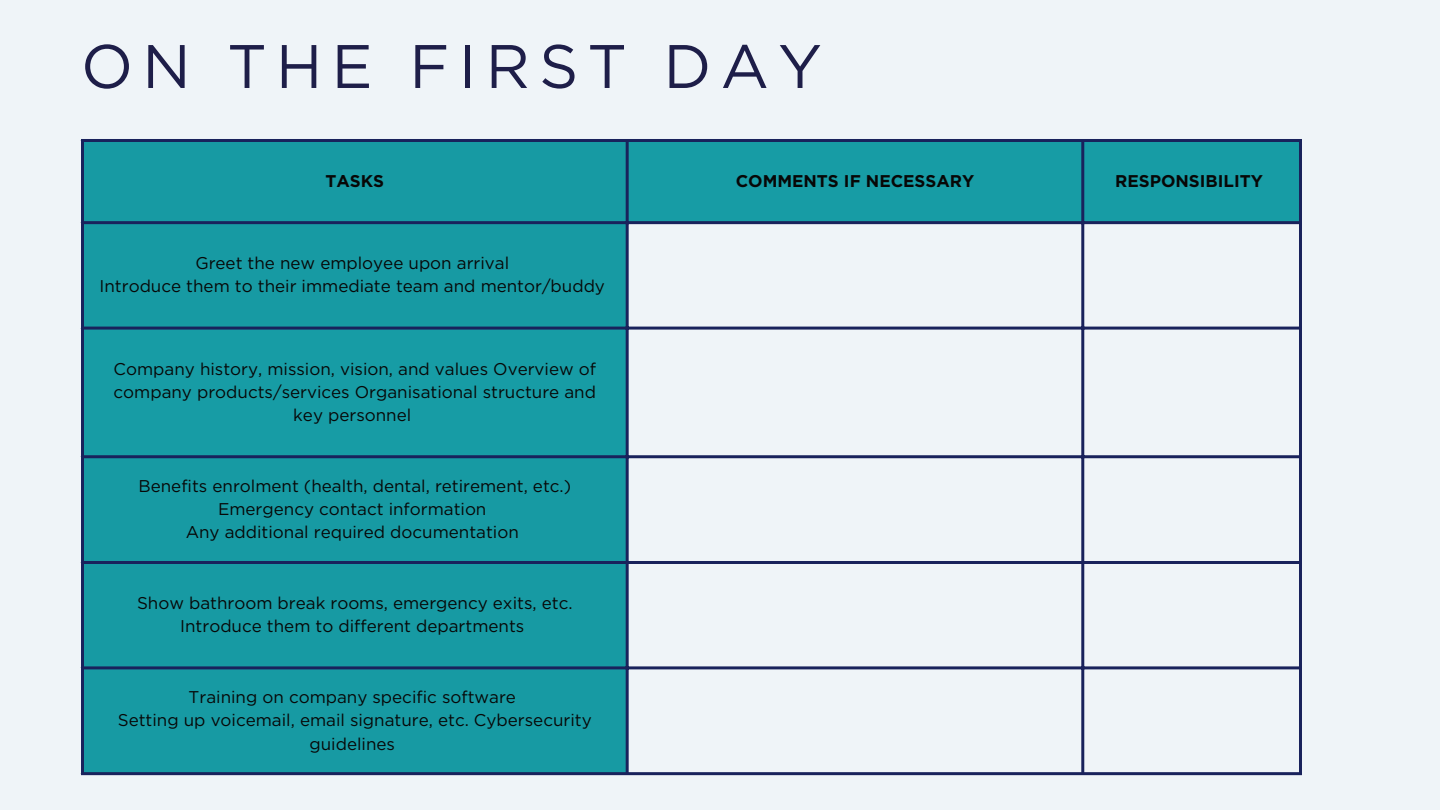
<style>
.page{position:relative;width:1440px;height:810px;background:#eff4f8}
.page>*{position:absolute;margin:0;border:0;box-sizing:border-box;transform-origin:0 0}
.t1{font:61.3px "Gotham";letter-spacing:.15em;color:#1e1e49}
.t2{font:17px/23.2px "Gotham";color:#000;text-align:center}
.t3{font:700 17px "Gotham";color:#000}
</style>
<div class="page">
<div style="left:84px;top:458px;width:542px;height:314px;background:#179aa3"></div>
<svg style="left:84px;top:142px;width:1215px;height:313px;fill:#179ca5"></svg>
<hr style="left:81px;top:142px;width:3px;height:630px;background:#131c57">
<hr style="left:626px;top:142px;width:3px;height:630px;background:#131c57">
<hr style="left:1081px;top:142px;width:3px;height:630px;background:#131c57">
<hr style="left:1299px;top:142px;width:3px;height:630px;background:#131c57">
<hr style="left:81px;top:139px;width:1221px;height:3px;background:#131c57">
<hr style="left:81px;top:221px;width:1221px;height:3px;background:#131c57">
<hr style="left:81px;top:327px;width:1221px;height:3px;background:#131c57">
<hr style="left:81px;top:455px;width:1221px;height:3px;background:#131c57">
<hr style="left:81px;top:561px;width:1221px;height:3px;background:#131c57">
<hr style="left:81px;top:666px;width:1221px;height:3px;background:#131c57">
<hr style="left:81px;top:772px;width:1221px;height:3px;background:#131c57">
<p class="t1" style="left:81px;top:29px;width:742px">ON THE FIRST DAY</p>
<p class="t3" style="left:326px;top:171px;width:60px">TASKS</p>
<p class="t3" style="left:736px;top:171px;width:240px">COMMENTS IF NECESSARY</p>
<p class="t3" style="left:1115px;top:171px;width:149px">RESPONSIBILITY</p>
<p class="t2" style="left:100px;top:251px;width:507px">Greet the new employee upon arrival<br>Introduce them to their immediate team and mentor/buddy</p>
<p class="t2" style="left:114px;top:357px;width:484px">Company history, mission, vision, and values Overview of company products/services Organisational structure and key personnel</p>
<p class="t2" style="left:139px;top:474px;width:434px">Benefits enrolment (health, dental, retirement, etc.)<br>Emergency contact information<br>Any additional required documentation</p>
<p class="t2" style="left:137px;top:591px;width:437px">Show bathroom break rooms, emergency exits, etc.<br>Introduce them to different departments</p>
<p class="t2" style="left:118px;top:685px;width:475px">Training on company specific software<br>Setting up voicemail, email signature, etc. Cybersecurity guidelines</p>
</div>
